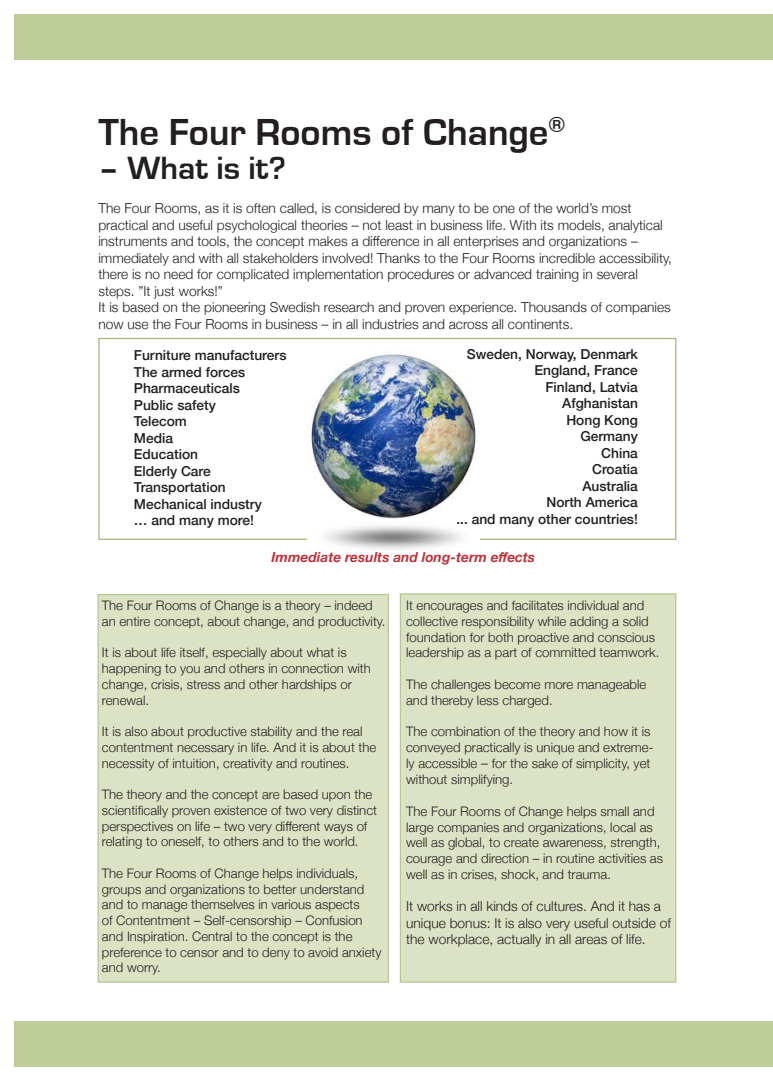
<style>
.page{position:relative;width:773px;height:1081px;background:#fff}
.page>*{position:absolute;margin:0;border:0;box-sizing:border-box;transform-origin:0 0}
.t1{font:700 38.75px "Eurostile";color:#231f20}
.t2{font:700 33.12px "Eurostile";color:#231f20}
.t3{font:300 13.75px/16.5px "Helvetica Neue";color:#231f20}
.t4{font:500 13.75px "Helvetica Neue";color:#231f20}
.t5{font:italic 700 13.75px "Helvetica Neue";color:#bc343d}
.t6{font:300 13.12px/15.8px "Helvetica Neue";color:#231f20}
.s1{font-size:13.75px}
</style>
<div class="page">
<div style="left:14px;top:1022px;width:758px;height:45px;background:#becd97"></div>
<div style="left:14px;top:14px;width:758px;height:45px;background:#becd97"></div>
<div style="left:98px;top:338px;width:578px;height:202px;border:1px solid #a6b67b"></div>
<div style="left:400px;top:593px;width:276px;height:390px;background:#dce3c5;border:1px solid #b8c595"></div>
<img style="left:308px;top:353px;width:171px;height:197px">
<div style="left:97px;top:594px;width:292px;height:389px;background:#dce3c5;border:1px solid #b8c595"></div>
<p class="t1" style="left:98px;top:111px;width:468px">The Four Rooms of Change<sup>®</sup></p>
<p class="t2" style="left:98px;top:150px;width:189px">– What is it?</p>
<p class="t3" style="left:98px;top:199px;width:575px">The Four Rooms, as it is often called, is considered by many to be one of the world’s most practical and useful psychological theories – not least in business life. With its models, analytical instruments and tools, the concept makes a difference in all enterprises and organizations – immediately and with all stakeholders involved! Thanks to the Four Rooms incredible accessibility, there is no need for complicated implementation procedures or advanced training in several steps. ”It just works!”</p>
<p class="t3" style="left:98px;top:298px;width:574px">It is based on the pioneering Swedish research and proven experience. Thousands of companies now use the Four Rooms in business – in all industries and across all continents.</p>
<p class="t4" style="left:134px;top:344px;width:154px">Furniture manufacturers</p>
<p class="t4" style="left:134px;top:361px;width:113px">The armed forces</p>
<p class="t4" style="left:134px;top:377px;width:107px">Pharmaceuticals</p>
<p class="t4" style="left:134px;top:394px;width:84px">Public safety</p>
<p class="t4" style="left:134px;top:410px;width:54px">Telecom</p>
<p class="t4" style="left:134px;top:427px;width:41px">Media</p>
<p class="t4" style="left:134px;top:443px;width:66px">Education</p>
<p class="t4" style="left:134px;top:460px;width:78px">Elderly Care</p>
<p class="t4" style="left:134px;top:476px;width:93px">Transportation</p>
<p class="t4" style="left:134px;top:493px;width:129px">Mechanical industry</p>
<p class="t4" style="left:134px;top:509px;width:121px">… and many more!</p>
<p class="t4" style="left:467px;top:343px;width:172px">Sweden, Norway, Denmark</p>
<p class="t4" style="left:534px;top:359px;width:105px">England, France</p>
<p class="t4" style="left:545px;top:376px;width:94px">Finland, Latvia</p>
<p class="t4" style="left:562px;top:392px;width:77px">Afghanistan</p>
<p class="t4" style="left:566px;top:409px;width:73px">Hong Kong</p>
<p class="t4" style="left:580px;top:425px;width:59px">Germany</p>
<p class="t4" style="left:601px;top:442px;width:38px">China</p>
<p class="t4" style="left:592px;top:458px;width:47px">Croatia</p>
<p class="t4" style="left:582px;top:475px;width:57px">Australia</p>
<p class="t4" style="left:546px;top:491px;width:93px">North America</p>
<p class="t4" style="left:456px;top:508px;width:183px">... and many other countries!</p>
<p class="t5" style="left:271px;top:546px;width:265px">Immediate results and long-term effects</p>
<p class="t6" style="left:102px;top:596px;width:285px">The Four Rooms of Change is a theory – indeed an entire concept, about change, and productivity.</p>
<p class="t6" style="left:102px;top:644px;width:246px">It is about life itself, especially about what is</p>
<p class="t6" style="left:102px;top:659px;width:270px">happening to you and others in connection with change, crisis, stress and other hardships or renewal.</p>
<p class="t6" style="left:102px;top:722px;width:262px">It is also about productive stability and the real</p>
<p class="t6" style="left:102px;top:738px;width:276px">contentment necessary in life. And it is about the necessity of intuition, creativity and routines.</p>
<p class="t6" style="left:102px;top:785px;width:276px">The theory and the concept are based upon the scientifically proven existence of two very distinct perspectives on life – two very different ways of</p>
<p class="t6" style="left:102px;top:833px;width:258px">relating to oneself, to others and to the world.</p>
<p class="t6" style="left:102px;top:864px;width:264px">The Four Rooms of Change helps individuals, groups and organizations to better understand</p>
<p class="t6" style="left:102px;top:896px;width:259px">and to manage themselves in various aspects</p>
<p class="t6" style="left:102px;top:911px;width:262px">of Contentment – Self-censorship – Confusion</p>
<p class="t6" style="left:102px;top:927px;width:252px">and Inspiration. Central to the concept is the</p>
<p class="t6" style="left:102px;top:943px;width:281px">preference to censor and to deny to avoid anxiety and worry.</p>
<p class="t6" style="left:406px;top:597px;width:250px">It encourages and facilitates individual and collective responsibility while adding a solid foundation for both proactive and conscious</p>
<p class="t6" style="left:406px;top:644px;width:255px">leadership as a part of committed teamwork.</p>
<p class="t6" style="left:406px;top:675px;width:242px">The challenges become more manageable and thereby less charged.</p>
<p class="t6" style="left:406px;top:722px;width:249px">The combination of the theory and how it is conveyed practically is unique and extreme&shy;ly accessible <span class="s1">–</span> for the sake of simplicity, yet without simplifying.</p>
<p class="t6" style="left:406px;top:802px;width:258px">The Four Rooms of Change helps small and large companies and organizations, local as well as global, to create awareness, strength, courage and direction – in routine activities as well as in crises, shock, and trauma.</p>
<p class="t3" style="left:406px;top:897px;width:266px">It works in all kinds of cultures. And it has a unique bonus: It is also very useful outside of the workplace, actually in all areas of life.</p>
</div>
